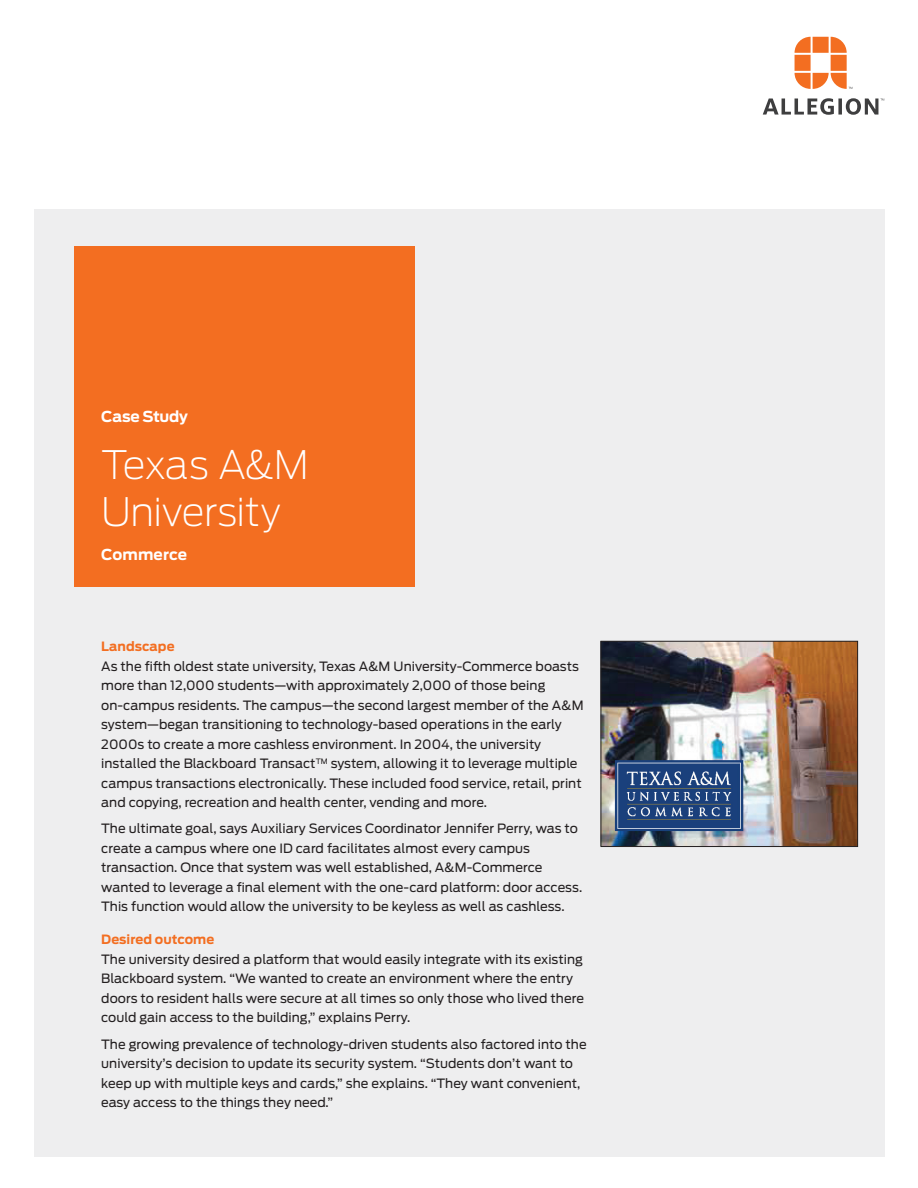
<style>
.page{position:relative;width:918px;height:1188px;background:#fff}
.page>*{position:absolute;margin:0;border:0;box-sizing:border-box;transform-origin:0 0}
.Headline_26_31pt{font:200 39px/46.5px "Antenna";letter-spacing:-.015em;color:#fff}
.Headline_26_31pt-2{font:700 15px "Antenna";letter-spacing:-.01em;color:#fff}
.Subhead_10_14pt{font:700 15px "Antenna";letter-spacing:.005em;color:#fff}
.Body_8_5_13pt{font:12.75px/19.5px "Antenna";letter-spacing:.005em;color:#231f20}
.Body_Bold_8_5_13pt_O{font:700 12.75px "Antenna";letter-spacing:.005em;color:#f36e21}
</style>
<div class="page">
<div style="left:34px;top:209px;width:850px;height:948px;background:#eeeeef"></div>
<div style="left:74px;top:246px;width:340px;height:341px;background:#f36e21"></div>
<svg style="left:795px;top:37px;width:57px;height:52px"></svg>
<svg style="left:763px;top:98px;width:121px;height:17px"></svg>
<img style="left:603px;top:643px;width:253px;height:202px">
<div style="left:601px;top:641px;width:257px;height:206px;border:1px solid #231f20"></div>
<p class="Headline_26_31pt-2" style="left:101px;top:406px;width:88px">Case Study</p>
<p class="Headline_26_31pt" style="left:101px;top:441px;width:209px">Texas A&amp;M<br>University</p>
<p class="Subhead_10_14pt" style="left:101px;top:544px;width:87px">Commerce</p>
<p class="Body_Bold_8_5_13pt_O" style="left:101px;top:638px;width:75px">Landscape</p>
<p class="Body_8_5_13pt" style="left:101px;top:656px;width:484px">As the fifth oldest state university, Texas A&amp;M University-Commerce boasts more than 12,000 students—with approximately 2,000 of those being on-campus residents. The campus—the second largest member of the A&amp;M system—began transitioning to technology-based operations in the early 2000s to create a more cashless environment. In 2004, the university installed the Blackboard Transact<sup>TM</sup> system, allowing it to leverage multiple campus transactions electronically. These included food service, retail, print and copying, recreation and health center, vending and more.</p>
<p class="Body_8_5_13pt" style="left:101px;top:819px;width:483px">The ultimate goal, says Auxiliary Services Coordinator Jennifer Perry, was to create a campus where one ID card facilitates almost every campus transaction. Once that system was well established, A&amp;M-Commerce wanted to leverage a final element with the one-card platform: door access.<br>This function would allow the university to be keyless as well as cashless.</p>
<p class="Body_Bold_8_5_13pt_O" style="left:101px;top:931px;width:115px">Desired outcome</p>
<p class="Body_8_5_13pt" style="left:101px;top:949px;width:484px">The university desired a platform that would easily integrate with its existing Blackboard system. “We wanted to create an environment where the entry doors to resident halls were secure at all times so only those who lived there could gain access to the building,” explains Perry.</p>
<p class="Body_8_5_13pt" style="left:101px;top:1034px;width:487px">The growing prevalence of technology-driven students also factored into the university’s decision to update its security system. “Students don’t want to keep up with multiple keys and cards,” she explains. “They want convenient, easy access to the things they need.”</p>
</div>
